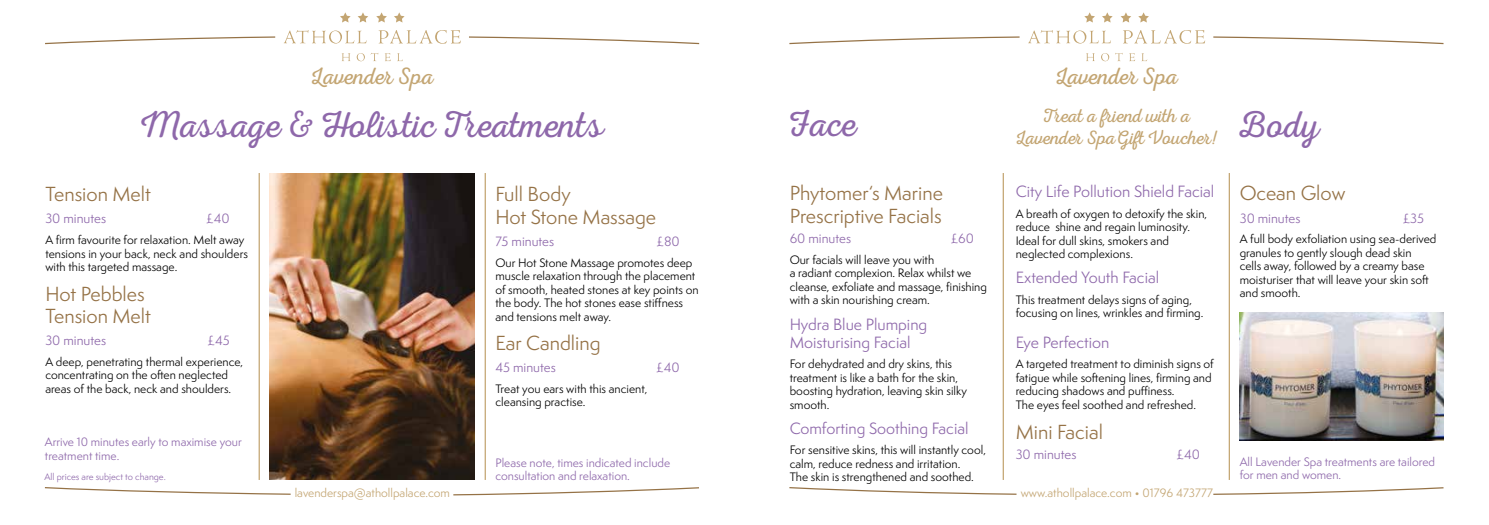
<style>
.page{position:relative;width:1489px;height:525px;background:#fff}
.page>*{position:absolute;margin:0;border:0;box-sizing:border-box;transform-origin:0 0}
.t1{font:37.5px "Nexa Rust Script L 00";letter-spacing:.005em;color:#8e68aa}
.t2{font:23.75px "Nexa Rust Script L 00";color:#c3a572}
.t3{font:19.38px/21.2px "Nexa Rust Script L 00";letter-spacing:-.005em;color:#c3a572;text-align:center}
.t4{font:18.75px/22.5px "Semplicita Pro";color:#957246}
.t5{font:15px/18px "Semplicita Pro";color:#8e68aa}
.t6{font:12.5px "Semplicita Pro";color:#8e68aa}
.t7{font:11.25px/13.5px "Semplicita Pro";color:#000}
.t8{font:11.25px/13.5px "Semplicita Pro";color:#8e68aa}
.t9{font:11.25px "Semplicita Pro";color:#c3a572}
.t10{font:8.75px "Semplicita Pro";color:#8e68aa}
.s1{font-family:"Nexa Rust Extras Script"}
</style>
<div class="page">
<svg style="left:789px;top:487px;width:228px;height:8px"></svg>
<svg style="left:1213px;top:487px;width:231px;height:8px"></svg>
<svg style="left:1213px;top:36px;width:231px;height:9px"></svg>
<svg style="left:469px;top:36px;width:231px;height:9px"></svg>
<svg style="left:1028px;top:30px;width:82px;height:14px"></svg>
<svg style="left:1123px;top:30px;width:82px;height:14px"></svg>
<svg style="left:1086px;top:53px;width:8px;height:8px"></svg>
<svg style="left:1101px;top:53px;width:21px;height:8px"></svg>
<svg style="left:1129px;top:53px;width:6px;height:8px"></svg>
<svg style="left:1141px;top:53px;width:6px;height:8px"></svg>
<svg style="left:1084px;top:12px;width:10px;height:11px"></svg>
<svg style="left:1102px;top:12px;width:10px;height:11px"></svg>
<svg style="left:1120px;top:12px;width:11px;height:11px"></svg>
<svg style="left:1138px;top:12px;width:10px;height:11px"></svg>
<svg style="left:284px;top:30px;width:83px;height:14px"></svg>
<svg style="left:378px;top:30px;width:83px;height:14px"></svg>
<svg style="left:342px;top:53px;width:8px;height:8px"></svg>
<svg style="left:357px;top:53px;width:21px;height:8px"></svg>
<svg style="left:385px;top:53px;width:6px;height:8px"></svg>
<svg style="left:397px;top:53px;width:6px;height:8px"></svg>
<svg style="left:340px;top:12px;width:10px;height:11px"></svg>
<svg style="left:357px;top:12px;width:11px;height:11px"></svg>
<svg style="left:376px;top:12px;width:11px;height:11px"></svg>
<svg style="left:394px;top:12px;width:10px;height:11px"></svg>
<svg style="left:789px;top:36px;width:231px;height:9px"></svg>
<svg style="left:45px;top:36px;width:231px;height:9px"></svg>
<svg style="left:44px;top:487px;width:247px;height:8px"></svg>
<svg style="left:453px;top:487px;width:246px;height:9px"></svg>
<hr style="left:258px;top:173px;width:2px;height:306px;background:#c3a572">
<hr style="left:484px;top:173px;width:2px;height:306px;background:#c3a572">
<img style="left:269px;top:173px;width:205px;height:306px">
<img style="left:1239px;top:312px;width:204px;height:128px">
<hr style="left:1002px;top:173px;width:1px;height:306px;background:#c3a572">
<hr style="left:1228px;top:173px;width:1px;height:306px;background:#c3a572">
<h2 class="t2" style="left:311px;top:63px;width:124px">Lavender Spa</h2>
<h2 class="t2" style="left:1055px;top:63px;width:124px">Lavender Spa</h2>
<h3 class="t3" style="left:1015px;top:108px;width:204px">Treat a friend with a<br>Lavender SpaGift Voucher!</h3>
<h1 class="t1" style="left:789px;top:103px;width:68px">Face</h1>
<h1 class="t1" style="left:1239px;top:104px;width:82px">Body</h1>
<h3 class="t4" style="left:789px;top:182px;width:155px">Phytomer‘s Marine<br>Prescriptive Facials</h3>
<p class="t6" style="left:789px;top:230px;width:63px">60 minutes</p>
<p class="t6" style="left:950px;top:230px;width:25px">£60</p>
<p class="t7" style="left:789px;top:252px;width:199px">Our facials will leave you with<br>a radiant complexion. Relax whilst we cleanse, exfoliate and massage, finishing with a skin nourishing cream.</p>
<h3 class="t5" style="left:789px;top:314px;width:139px">Hydra Blue Plumping<br>Moisturising Facial</h3>
<p class="t7" style="left:789px;top:357px;width:179px">For dehydrated and dry skins, this treatment is like a bath for the skin, boosting hydration, leaving skin silky smooth.</p>
<h3 class="t5" style="left:789px;top:419px;width:180px">Comforting Soothing Facial</h3>
<p class="t7" style="left:789px;top:443px;width:198px">For sensitive skins, this will instantly cool, calm, reduce redness and irritation.<br>The skin is strengthened and soothed.</p>
<h1 class="t1" style="left:140px;top:104px;width:464px">Massage <span class="s1">j</span> Holistic Treatments</h1>
<h3 class="t4" style="left:45px;top:183px;width:107px">Tension Melt</h3>
<p class="t6" style="left:45px;top:210px;width:62px">30 minutes</p>
<p class="t6" style="left:206px;top:210px;width:25px">£40</p>
<p class="t7" style="left:45px;top:233px;width:204px">A firm favourite for relaxation. Melt away tensions in your back, neck and shoulders with this targeted massage.</p>
<h3 class="t4" style="left:45px;top:282px;width:107px">Hot Pebbles<br>Tension Melt</h3>
<p class="t6" style="left:45px;top:331px;width:62px">30 minutes</p>
<p class="t6" style="left:207px;top:331px;width:24px">£45</p>
<p class="t7" style="left:45px;top:354px;width:199px">A deep, penetrating thermal experience, concentrating on the often neglected areas of the back, neck and shoulders.</p>
<h3 class="t5" style="left:1015px;top:182px;width:200px">City Life Pollution Shield Facial</h3>
<p class="t7" style="left:1015px;top:206px;width:193px">A breath of oxygen to detoxify the skin, reduce shine and regain luminosity.<br>Ideal for dull skins, smokers and neglected complexions.</p>
<h3 class="t5" style="left:1015px;top:268px;width:145px">Extended Youth Facial</h3>
<p class="t7" style="left:1015px;top:292px;width:189px">This treatment delays signs of aging, focusing on lines, wrinkles and firming.</p>
<h3 class="t5" style="left:1015px;top:333px;width:95px">Eye Perfection</h3>
<p class="t7" style="left:1015px;top:357px;width:199px">A targeted treatment to diminish signs of fatigue while softening lines, firming and reducing shadows and puffiness.<br>The eyes feel soothed and refreshed.</p>
<h3 class="t4" style="left:1015px;top:419px;width:89px">Mini Facial</h3>
<p class="t6" style="left:1015px;top:445px;width:62px">30 minutes</p>
<p class="t6" style="left:1176px;top:445px;width:25px">£40</p>
<h3 class="t4" style="left:1239px;top:182px;width:107px">Ocean Glow</h3>
<p class="t6" style="left:1239px;top:209px;width:62px">30 minutes</p>
<p class="t6" style="left:1402px;top:209px;width:23px">£35</p>
<p class="t7" style="left:1239px;top:232px;width:198px">A full body exfoliation using sea-derived granules to gently slough dead skin<br>cells away, followed by a creamy base moisturiser that will leave your skin soft and smooth.</p>
<h3 class="t4" style="left:495px;top:183px;width:162px">Full Body<br>Hot Stone Massage</h3>
<p class="t6" style="left:495px;top:232px;width:60px">75 minutes</p>
<p class="t6" style="left:656px;top:232px;width:25px">£80</p>
<p class="t7" style="left:495px;top:255px;width:205px">Our Hot Stone Massage promotes deep muscle relaxation through the placement of smooth, heated stones at key points on the body. The hot stones ease stiffness and tensions melt away.</p>
<h3 class="t4" style="left:495px;top:331px;width:107px">Ear Candling</h3>
<p class="t6" style="left:495px;top:358px;width:62px">45 minutes</p>
<p class="t6" style="left:656px;top:358px;width:25px">£40</p>
<p class="t7" style="left:495px;top:381px;width:153px">Treat you ears with this ancient, cleansing practise.</p>
<p class="t8" style="left:45px;top:435px;width:198px">Arrive 10 minutes early to maximise your treatment time.</p>
<p class="t8" style="left:495px;top:455px;width:176px">Please note, times indicated include consultation and relaxation.</p>
<p class="t8" style="left:1239px;top:454px;width:197px">All Lavender Spa treatments are tailored for men and women.</p>
<p class="t10" style="left:45px;top:470px;width:123px">All prices are subject to change.</p>
<p class="t9" style="left:295px;top:484px;width:157px">lavenderspa@athollpalace.com</p>
<p class="t9" style="left:1020px;top:484px;width:194px">www.athollpalace.com • 01796 473777</p>
</div>
